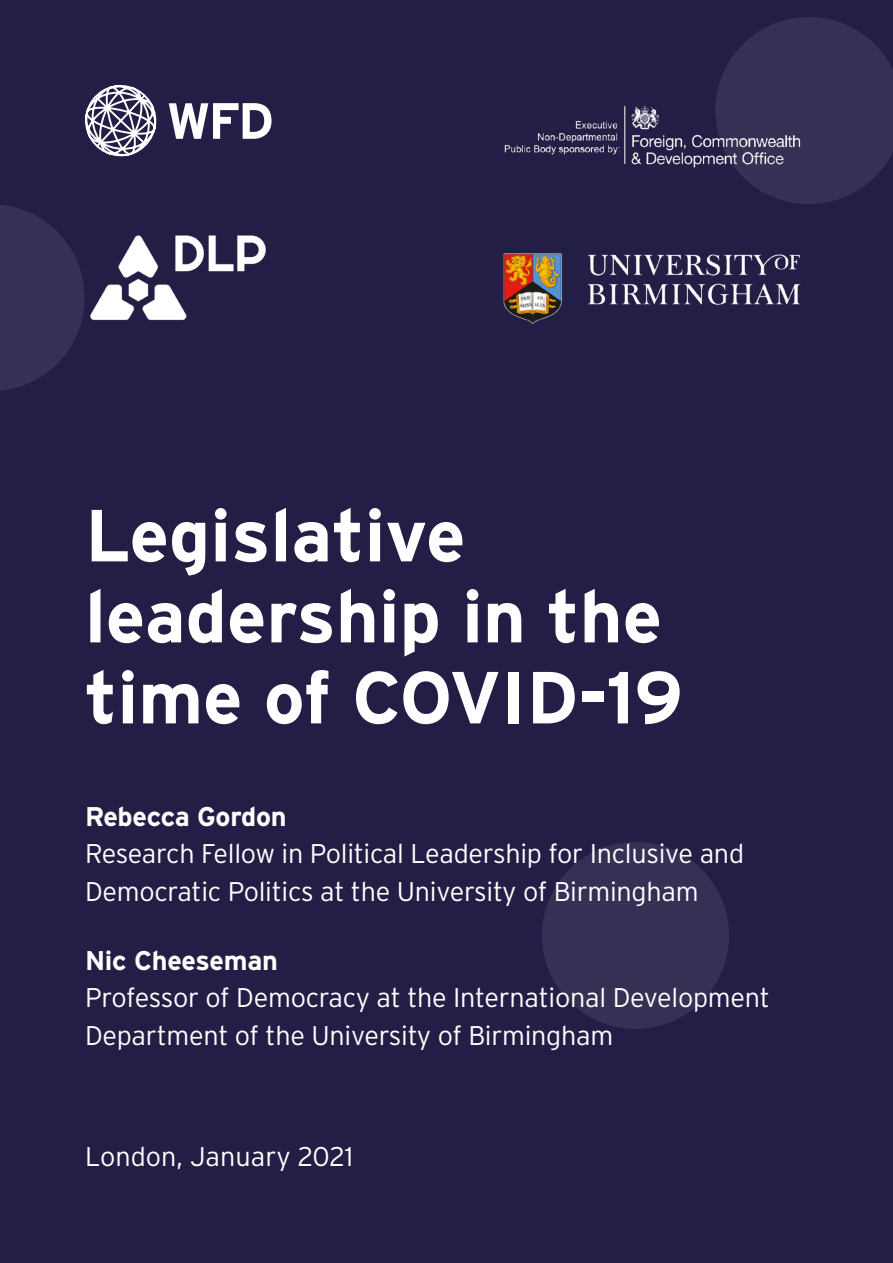
<style>
.page{position:relative;width:893px;height:1263px;background:#231e45}
.page>*{position:absolute;margin:0;border:0;box-sizing:border-box;transform-origin:0 0}
.t1{font:700 73.5px/81px "Interstate";color:#fff}
.t2{font:300 27px/37.5px "Interstate";letter-spacing:-.01em;color:#fff}
.t3{font:700 27px "Interstate";letter-spacing:-.01em;color:#fff}
</style>
<div class="page">
<svg style="left:169px;top:103px;width:103px;height:36px"></svg>
<svg style="left:85px;top:85px;width:72px;height:72px"></svg>
<svg style="left:0;top:205px;width:64px;height:186px"></svg>
<svg style="left:716px;top:17px;width:177px;height:187px"></svg>
<div style="left:542px;top:842px;width:187px;height:187px;background:#353155;border-radius:50%"></div>
<img style="left:504px;top:99px;width:304px;height:78px">
<img style="left:503px;top:253px;width:298px;height:71px">
<img style="left:54px;top:205px;width:212px;height:150px">
<h1 class="t1" style="left:85px;top:494px;width:599px">Legislative leadership in the time of COVID-19</h1>
<p class="t3" style="left:85px;top:801px;width:203px">Rebecca Gordon</p>
<p class="t2" style="left:85px;top:834px;width:661px">Research Fellow in Political Leadership for Inclusive and<br>Democratic Politics at the University of Birmingham</p>
<p class="t3" style="left:85px;top:945px;width:194px">Nic Cheeseman</p>
<p class="t2" style="left:85px;top:979px;width:686px">Professor of Democracy at the International Development<br>Department of the University of Birmingham</p>
<p class="t2" style="left:85px;top:1137px;width:270px">London, January 2021</p>
</div>
